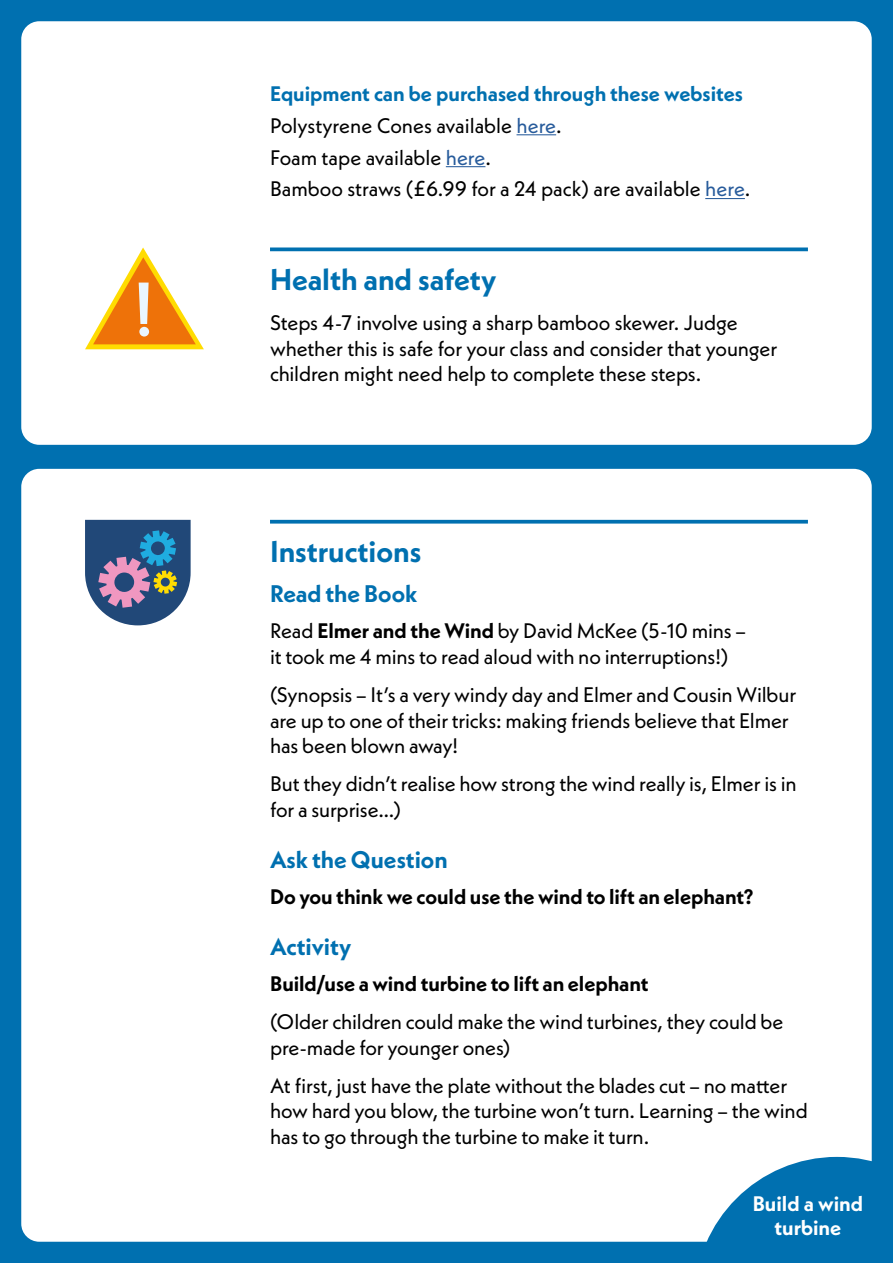
<style>
.page{position:relative;width:893px;height:1263px;background:#0070b0}
.page>*{position:absolute;margin:0;border:0;box-sizing:border-box;transform-origin:0 0}
.t1{font:700 30px "Neue Kabel";color:#0070b0}
.t2{font:700 24px "Neue Kabel";color:#0070b0}
.t3{font:21px/25.5px "Neue Kabel";letter-spacing:-.01em;color:#000}
.t4{font:700 21px "Neue Kabel";letter-spacing:-.005em;color:#000}
.t5{font:700 21px/24px "Neue Kabel";color:#fff;text-align:center}
.s1{font-weight:700;color:#0070b0}
.s2{color:#275b9b}
.s3{font-weight:700}
</style>
<div class="page">
<div style="left:21px;top:469px;width:851px;height:773px;background:#fff;border-radius:18px"></div>
<div style="left:21px;top:21px;width:851px;height:424px;background:#fff;border-radius:18px"></div>
<svg style="left:270px;top:247px;width:538px;height:4px;background:#1f81b9"></svg>
<svg style="left:85px;top:247px;width:119px;height:102px"></svg>
<div style="left:139px;top:327px;width:10px;height:10px;background:#eaf6fe;border-radius:50%"></div>
<svg style="left:270px;top:520px;width:538px;height:4px;background:#1a7eb8"></svg>
<hr style="left:516px;top:134px;width:40px;height:1px;background:#275b9b">
<hr style="left:446px;top:166px;width:39px;height:1px;background:#275b9b">
<hr style="left:705px;top:198px;width:40px;height:1px;background:#275b9b">
<svg style="left:695px;top:1157px;width:177px;height:85px"></svg>
<svg style="left:85px;top:520px;width:106px;height:105px;background:#586f92"></svg>
<p class="t3" style="left:270px;top:77px;width:482px;line-height:32px"><span class="s1">Equipment can be purchased through these websites </span>Polystyrene Cones available <span class="s2">here</span>.<br>Foam tape available <span class="s2">here</span>.<br>Bamboo straws (£6.99 for a 24 pack) are available <span class="s2">here</span>.</p>
<h1 class="t1" style="left:270px;top:260px;width:228px">Health and safety</h1>
<p class="t3" style="left:270px;top:310px;width:509px">Steps 4-7 involve using a sharp bamboo skewer. Judge whether this is safe for your class and consider that younger children might need help to complete these steps.</p>
<h1 class="t1" style="left:270px;top:532px;width:153px">Instructions</h1>
<p class="t2" style="left:270px;top:579px;width:149px">Read the Book</p>
<p class="t3" style="left:270px;top:618px;width:477px">Read <span class="s3">Elmer and the Wind</span> by David McKee (5-10 mins – it took me 4 mins to read aloud with no interruptions!)</p>
<p class="t3" style="left:270px;top:682px;width:528px">(Synopsis – It’s a very windy day and Elmer and Cousin Wilbur are up to one of their tricks: making friends believe that Elmer has been blown away!</p>
<p class="t3" style="left:270px;top:771px;width:528px">But they didn’t realise how strong the wind really is, Elmer is in for a surprise…)</p>
<p class="t2" style="left:270px;top:844px;width:179px">Ask the Question</p>
<p class="t4" style="left:270px;top:883px;width:485px">Do you think we could use the wind to lift an elephant?</p>
<p class="t2" style="left:270px;top:931px;width:83px">Activity</p>
<p class="t4" style="left:270px;top:970px;width:380px">Build/use a wind turbine to lift an elephant</p>
<p class="t3" style="left:270px;top:1009px;width:515px">(Older children could make the wind turbines, they could be pre-made for younger ones)</p>
<p class="t3" style="left:270px;top:1072px;width:539px">At first, just have the plate without the blades cut – no matter how hard you blow, the turbine won’t turn. Learning – the wind has to go through the turbine to make it turn.</p>
<p class="t5" style="left:753px;top:1191px;width:112px">Build a wind turbine</p>
</div>
